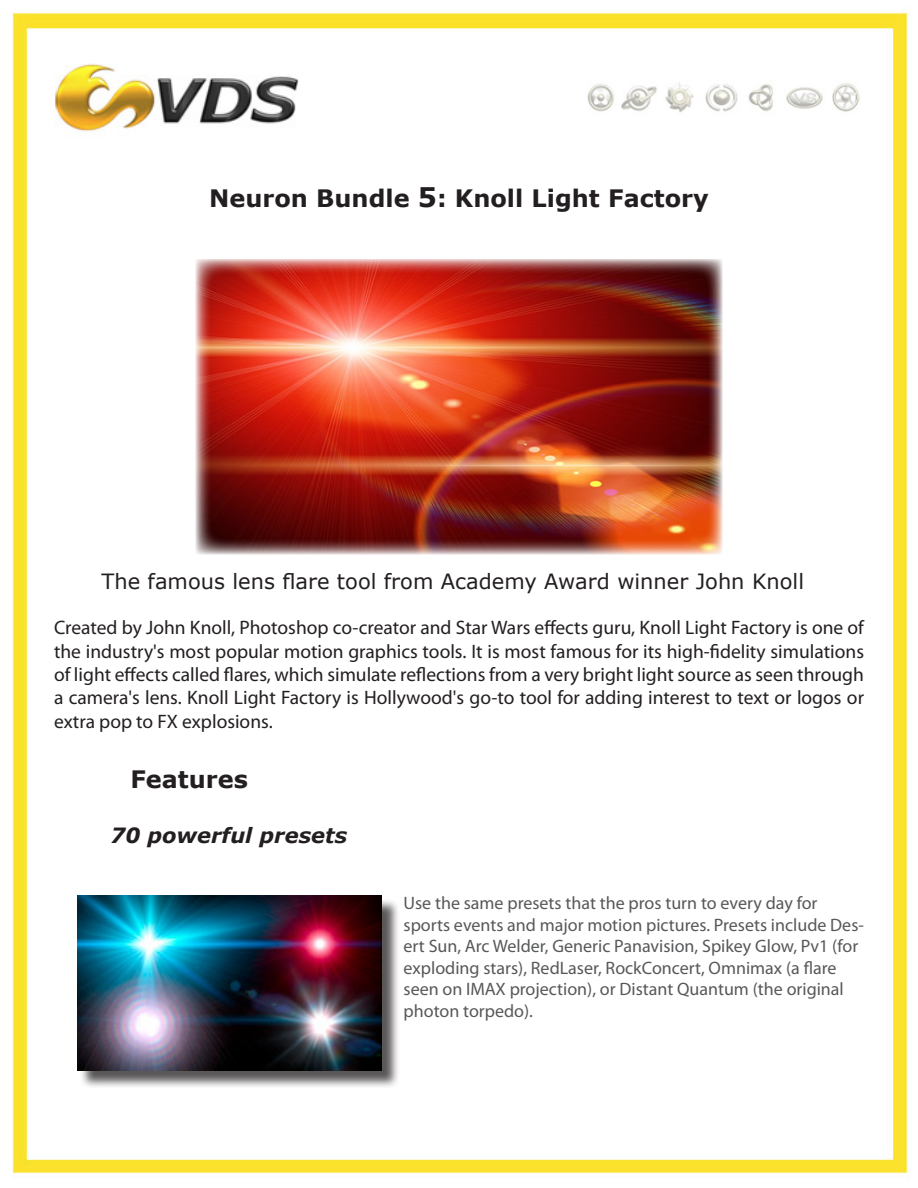
<style>
.page{position:relative;width:918px;height:1188px;background:#fff}
.page>*{position:absolute;margin:0;border:0;box-sizing:border-box;transform-origin:0 0}
.t1{font:700 24px "Verdana";color:#231f20}
.t2{font:21px "MS Reference Sans Serif";color:#231f20}
.t3{font:italic 700 21px "Verdana";color:#231f20}
.t4{font:19.5px/23.4px "Myriad Pro";color:#231f20;text-align:justify}
.t5{font:18px/21.6px "Myriad Pro";color:#57585a}
.s1{font-size:27px}
</style>
<div class="page">
<img style="left:12px;top:9px;width:897px;height:1167px">
<img style="left:54px;top:54px;width:244px;height:88px">
<img style="left:581px;top:81px;width:283px;height:34px">
<img style="left:196px;top:259px;width:526px;height:295px">
<div style="left:80px;top:898px;width:320px;height:191px;background:#231f20;opacity:.75"></div>
<img style="left:77px;top:896px;width:304px;height:174px">
<p class="t1" style="left:209px;top:183px;width:501px">Neuron Bundle <span class="s1">5</span>: Knoll Light Factory</p>
<p class="t2" style="left:101px;top:568px;width:704px">The famous lens flare tool from Academy Award winner John Knoll</p>
<p class="t4" style="left:54px;top:616px;width:812px">Created by John Knoll, Photoshop co-creator and Star Wars effects guru, Knoll Light Factory is one of the industry's most popular motion graphics tools. It is most famous for its high-fidelity simulations of light effects called flares, which simulate reflections from a very bright light source as seen through a camera's lens. Knoll Light Factory is Hollywood's go-to tool for adding interest to text or logos or extra pop to FX explosions.</p>
<p class="t1" style="left:130px;top:764px;width:119px">Features</p>
<p class="t3" style="left:110px;top:822px;width:238px">70 powerful presets</p>
<p class="t5" style="left:404px;top:892px;width:462px">Use the same presets that the pros turn to every day for sports events and major motion pictures. Presets include Des&shy;ert Sun, Arc Welder, Generic Panavision, Spikey Glow, Pv1 (for exploding stars), RedLaser, RockConcert, Omnimax (a flare seen on IMAX projection), or Distant Quantum (the original photon torpedo).</p>
</div>
